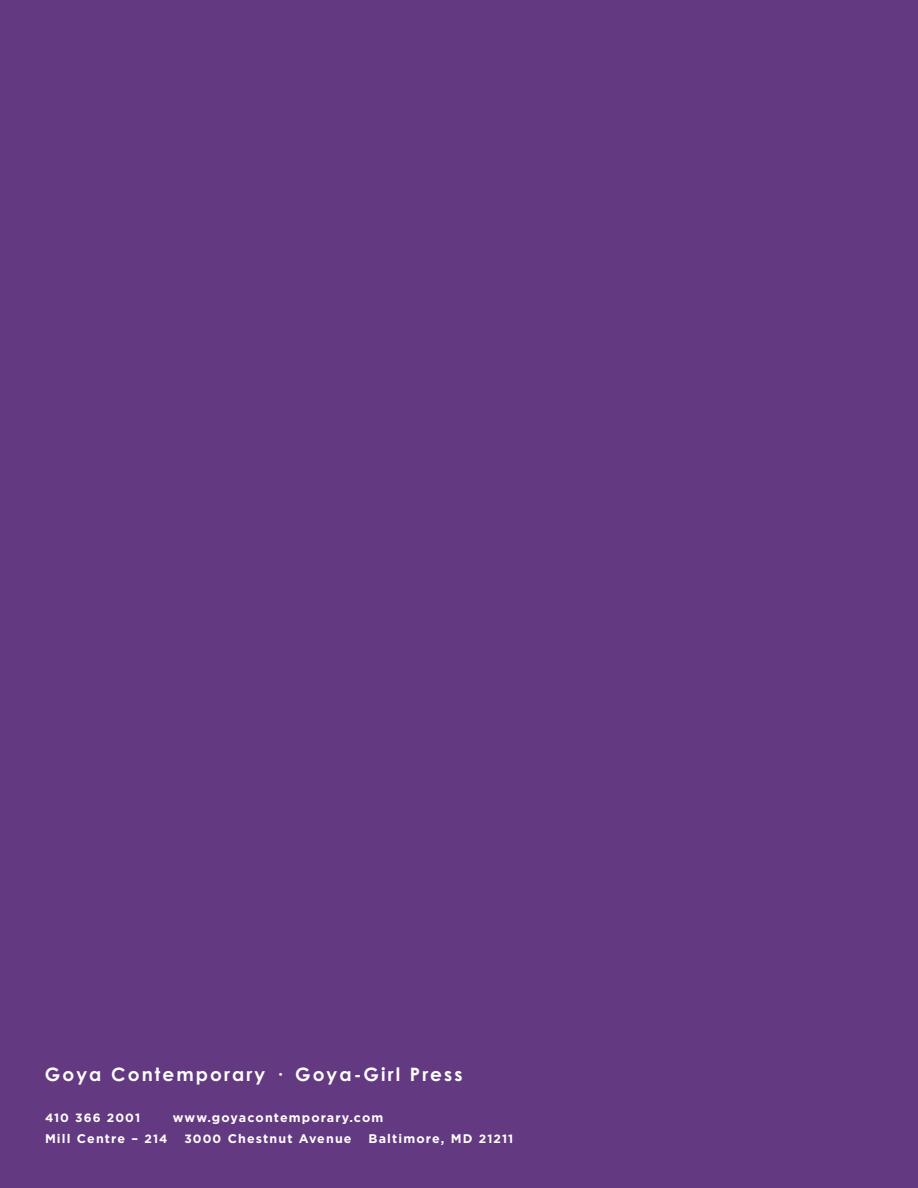
<style>
.page{position:relative;width:918px;height:1188px;background:#633a81}
.page>*{position:absolute;margin:0;border:0;box-sizing:border-box;transform-origin:0 0}
.t1{font:700 18.4px "Century Gothic";letter-spacing:.11em;color:#fff}
.t2{font:700 12.4px "Gotham";letter-spacing:.09em;color:#fff}
.t3{font:700 12px "Gotham";letter-spacing:.09em;color:#fff}
.s1{font-size:12px}
</style>
<div class="page">
<h1 class="t1" style="left:45px;top:1068px;width:419px">Goya Contemporary · Goya-Girl Press</h1>
<p class="t3" style="left:45px;top:1111px;width:97px">410 366 2001</p>
<p class="t2" style="left:173px;top:1110px;width:212px">www.goyacontemporary.com</p>
<p class="t2" style="left:45px;top:1131px;width:124px">Mill Centre – <span class="s1">214</span></p>
<p class="t2" style="left:184px;top:1131px;width:169px"><span class="s1">3000</span> Chestnut Avenue</p>
<p class="t2" style="left:369px;top:1131px;width:146px">Baltimore, MD <span class="s1">21211</span></p>
</div>
